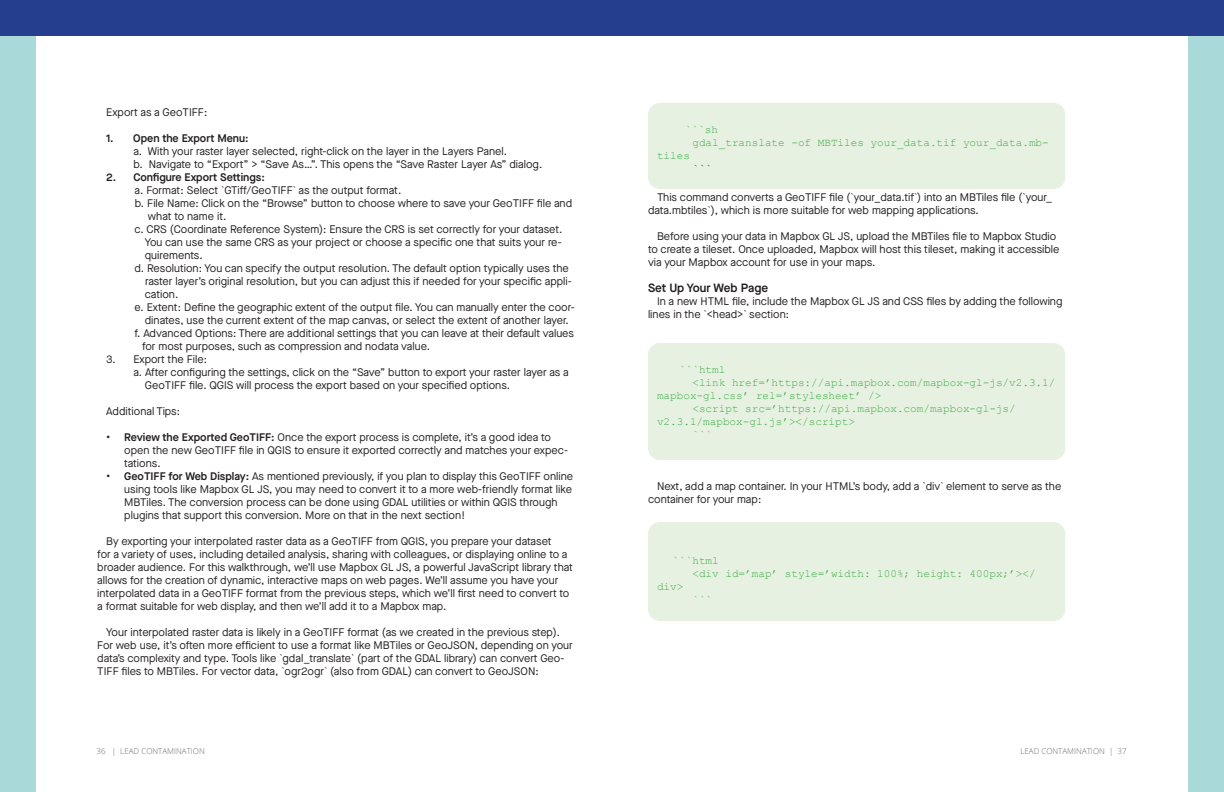
<style>
.page{position:relative;width:1224px;height:792px;background:#fff}
.page>*{position:absolute;margin:0;border:0;box-sizing:border-box;transform-origin:0 0}
.Body{font:600 12px "Maison Neue";color:#231f20}
.Body-2{font:11px/13px "Maison Neue";color:#231f20}
.Body-3{font:11px/13px "Courier New";color:#40ae49}
.Body-4{font:600 11px "Maison Neue";color:#231f20}
.Body-5{font:11px "Courier New";color:#231f20}
.t1{font:300 8px "Open Sans";color:#6c6d70}
.s1{font-weight:600}
</style>
<div class="page">
<div style="left:0;top:0;width:1224px;height:36px;background:#253f8e"></div>
<div style="left:0;top:36px;width:36px;height:756px;background:#a9d9d9"></div>
<div style="left:1188px;top:36px;width:36px;height:756px;background:#a9d9d9"></div>
<div style="left:648px;top:103px;width:417px;height:86px;background:#e7f1e2;border-radius:12px"></div>
<div style="left:648px;top:343px;width:417px;height:117px;background:#e7f1e2;border-radius:12px"></div>
<div style="left:648px;top:522px;width:417px;height:99px;background:#e7f1e2;border-radius:12px"></div>
<p class="Body-2" style="left:106px;top:106px;width:103px">Export as a GeoTIFF:</p>
<p class="Body-4" style="left:106px;top:131px;width:144px">1. Open the Export Menu:</p>
<p class="Body-2" style="left:133px;top:145px;width:375px">a. With your raster layer selected, right-click on the layer in the Layers Panel.</p>
<p class="Body-2" style="left:133px;top:158px;width:410px">b. Navigate to “Export” &gt; “Save As…”. This opens the “Save Raster Layer As” dialog.</p>
<p class="Body-4" style="left:106px;top:170px;width:160px">2. Configure Export Settings:</p>
<p class="Body-2" style="left:134px;top:184px;width:268px">a. Format: Select `GTiff/GeoTIFF` as the output format.</p>
<p class="Body-2" style="left:148px;top:197px;width:426px;text-indent:-13px">b. File Name: Click on the “Browse” button to choose where to save your GeoTIFF file and what to name it.</p>
<p class="Body-2" style="left:145px;top:223px;width:419px;text-align:justify;text-indent:-10px">c. CRS (Coordinate Reference System): Ensure the CRS is set correctly for your dataset.<br>You can use the same CRS as your project or choose a specific one that suits your re&shy;quirements.</p>
<p class="Body-2" style="left:145px;top:262px;width:429px;text-indent:-10px">d. Resolution: You can specify the output resolution. The default option typically uses the raster layer’s original resolution, but you can adjust this if needed for your specific appli&shy;cation.</p>
<p class="Body-2" style="left:134px;top:301px;width:442px;text-align:center">e. Extent: Define the geographic extent of the output file. You can manually enter the coor&shy;dinates, use the current extent of the map canvas, or select the extent of another layer.</p>
<p class="Body-2" style="left:142px;top:327px;width:434px;text-indent:-7px">f. Advanced Options: There are additional settings that you can leave at their default values for most purposes, such as compression and nodata value.</p>
<p class="Body-2" style="left:106px;top:353px;width:102px">3. Export the File:</p>
<p class="Body-2" style="left:145px;top:366px;width:425px;text-indent:-12px">a. After configuring the settings, click on the “Save” button to export your raster layer as a<br>GeoTIFF file. QGIS will process the export based on your specified options.</p>
<p class="Body-2" style="left:106px;top:405px;width:75px">Additional Tips:</p>
<p class="Body-2" style="left:124px;top:431px;width:445px;text-indent:-18px"><span class="s1">• Review the Exported GeoTIFF:</span> Once the export process is complete, it’s a good idea to open the new GeoTIFF file in QGIS to ensure it exported correctly and matches your expec&shy;tations.</p>
<p class="Body-2" style="left:124px;top:470px;width:450px;text-indent:-18px"><span class="s1">• GeoTIFF for Web Display:</span> As mentioned previously, if you plan to display this GeoTIFF online using tools like Mapbox GL JS, you may need to convert it to a more web-friendly format like MBTiles. The conversion process can be done using GDAL utilities or within QGIS through plugins that support this conversion. More on that in the next section!</p>
<p class="Body-2" style="left:97px;top:535px;width:477px;text-indent:9px">By exporting your interpolated raster data as a GeoTIFF from QGIS, you prepare your dataset<br>for a variety of uses, including detailed analysis, sharing with colleagues, or displaying online to a broader audience. For this walkthrough, we’ll use Mapbox GL JS, a powerful JavaScript library that allows for the creation of dynamic, interactive maps on web pages. We’ll assume you have your interpolated data in a GeoTIFF format from the previous steps, which we’ll first need to convert to a format suitable for web display, and then we’ll add it to a Mapbox map.</p>
<p class="Body-2" style="left:97px;top:626px;width:477px;text-indent:9px">Your interpolated raster data is likely in a GeoTIFF format (as we created in the previous step).<br>For web use, it’s often more efficient to use a format like MBTiles or GeoJSON, depending on your data’s complexity and type. Tools like `gdal_translate` (part of the GDAL library) can convert Geo-TIFF files to MBTiles. For vector data, `ogr2ogr` (also from GDAL) can convert to GeoJSON:</p>
<p class="Body-3" style="left:685px;top:123px;width:34px">```sh</p>
<p class="Body-3" style="left:692px;top:136px;width:358px">gdal_translate -of MBTiles your_data.tif your_data.mb-</p>
<p class="Body-3" style="left:657px;top:149px;width:34px">tiles</p>
<p class="Body-5" style="left:692px;top:162px;width:21px">```</p>
<p class="Body-2" style="left:648px;top:191px;width:406px;text-indent:9px">This command converts a GeoTIFF file (`your_data.tif`) into an MBTiles file (`your_ data.mbtiles`), which is more suitable for web mapping applications.</p>
<p class="Body-2" style="left:648px;top:230px;width:413px;text-indent:9px">Before using your data in Mapbox GL JS, upload the MBTiles file to Mapbox Studio to create a tileset. Once uploaded, Mapbox will host this tileset, making it accessible via your Mapbox account for use in your maps.</p>
<p class="Body" style="left:648px;top:280px;width:122px">Set Up Your Web Page</p>
<p class="Body-2" style="left:648px;top:295px;width:416px;text-indent:9px">In a new HTML file, include the Mapbox GL JS and CSS files by adding the following lines in the `&lt;head&gt;` section:</p>
<p class="Body-3" style="left:679px;top:363px;width:48px">```html</p>
<p class="Body-3" style="left:657px;top:376px;width:400px;text-indent:35px">&lt;link href=’https://api.mapbox.com/mapbox-gl-js/v2.3.1/ mapbox-gl.css’ rel=’stylesheet’ /&gt;</p>
<p class="Body-3" style="left:657px;top:402px;width:360px;text-indent:35px">&lt;script src=’https://api.mapbox.com/mapbox-gl-js/ v2.3.1/mapbox-gl.js’&gt;&lt;/script&gt;</p>
<p class="Body-3" style="left:692px;top:428px;width:21px">```</p>
<p class="Body-2" style="left:648px;top:480px;width:415px;text-indent:9px">Next, add a map container. In your HTML’s body, add a `div` element to serve as the container for your map:</p>
<p class="Body-3" style="left:673px;top:553px;width:48px">```html</p>
<p class="Body-3" style="left:692px;top:566px;width:345px">&lt;div id=’map’ style=’width: 100%; height: 400px;’&gt;&lt;/</p>
<p class="Body-3" style="left:657px;top:579px;width:28px">div&gt;</p>
<p class="Body-3" style="left:692px;top:592px;width:21px">```</p>
<p class="t1" style="left:96px;top:746px;width:110px">36 | LEAD CONTAMINATION</p>
<p class="t1" style="left:1020px;top:745px;width:108px">LEAD CONTAMINATION | 37</p>
</div>
